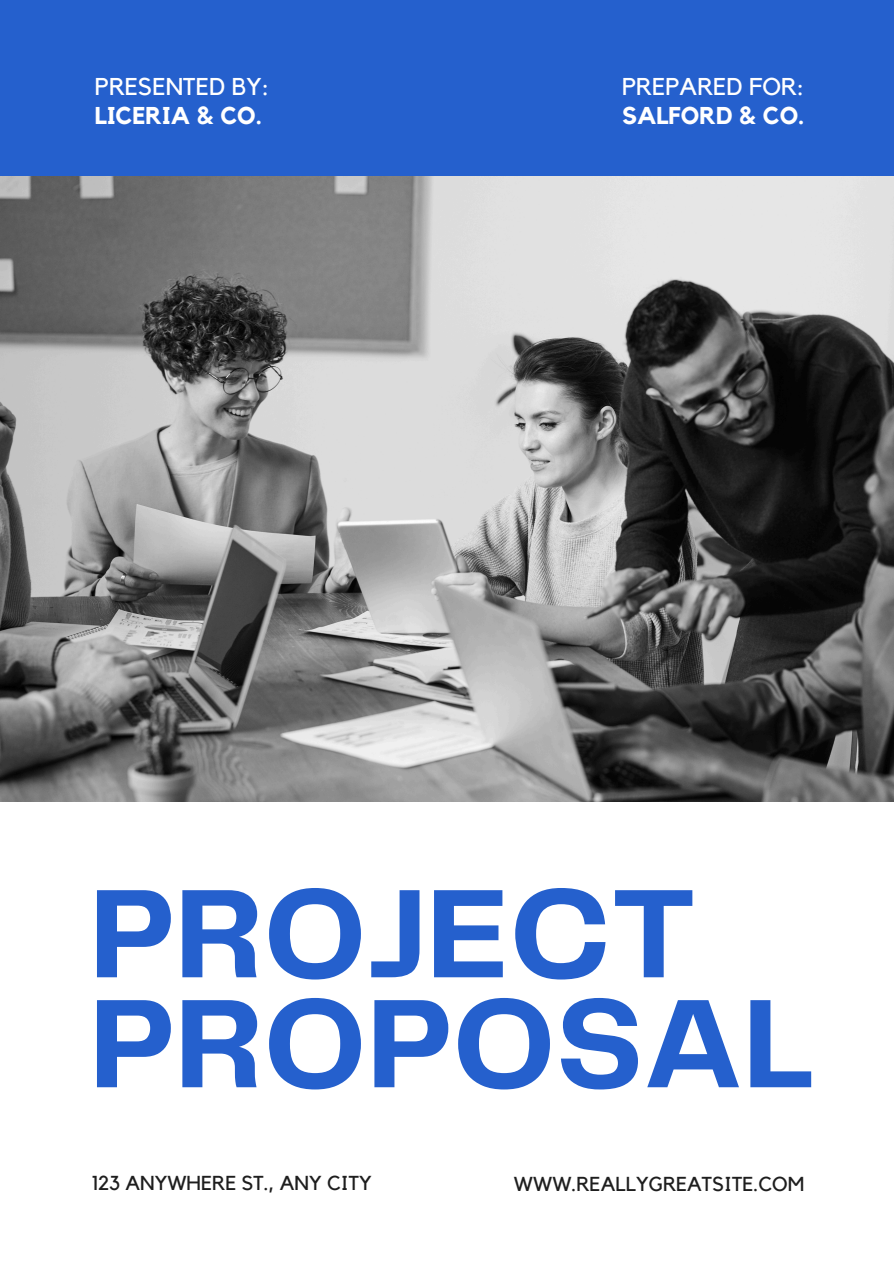
<style>
.page{position:relative;width:894px;height:1264px;background:#fff}
.page>*{position:absolute;margin:0;border:0;box-sizing:border-box;transform-origin:0 0}
.t1{font:700 130.95px/109.9px "Telegraf";color:#2560cd}
.t2{font:24.3px "Kollektif";color:#fff}
.t3{font:700 24.3px "Kollektif";color:#fff}
.t4{font:20.1px "Kollektif";color:#1e1e1e}
</style>
<div class="page">
<div style="left:0;top:0;width:893px;height:1263px;background:#2560cd"></div>
<div style="left:0;top:801px;width:893px;height:462px;background:#fff"></div>
<img style="left:0;top:176px;width:893px;height:625px">
<h2 class="t2" style="left:95px;top:75px;width:175px">PRESENTED BY:</h2>
<h3 class="t2" style="left:622px;top:75px;width:183px">PREPARED FOR:</h3>
<p class="t3" style="left:95px;top:104px;width:168px">LICERIA &amp; CO.</p>
<p class="t3" style="left:622px;top:104px;width:183px">SALFORD &amp; CO.</p>
<h3 class="t1" style="left:89px;top:885px;width:725px">PROJECT<br>PROPOSAL</h3>
<h2 class="t4" style="left:92px;top:1173px;width:281px">123 ANYWHERE ST., ANY CITY</h2>
<h1 class="t4" style="left:513px;top:1174px;width:292px">WWW.REALLYGREATSITE.COM</h1>
</div>
